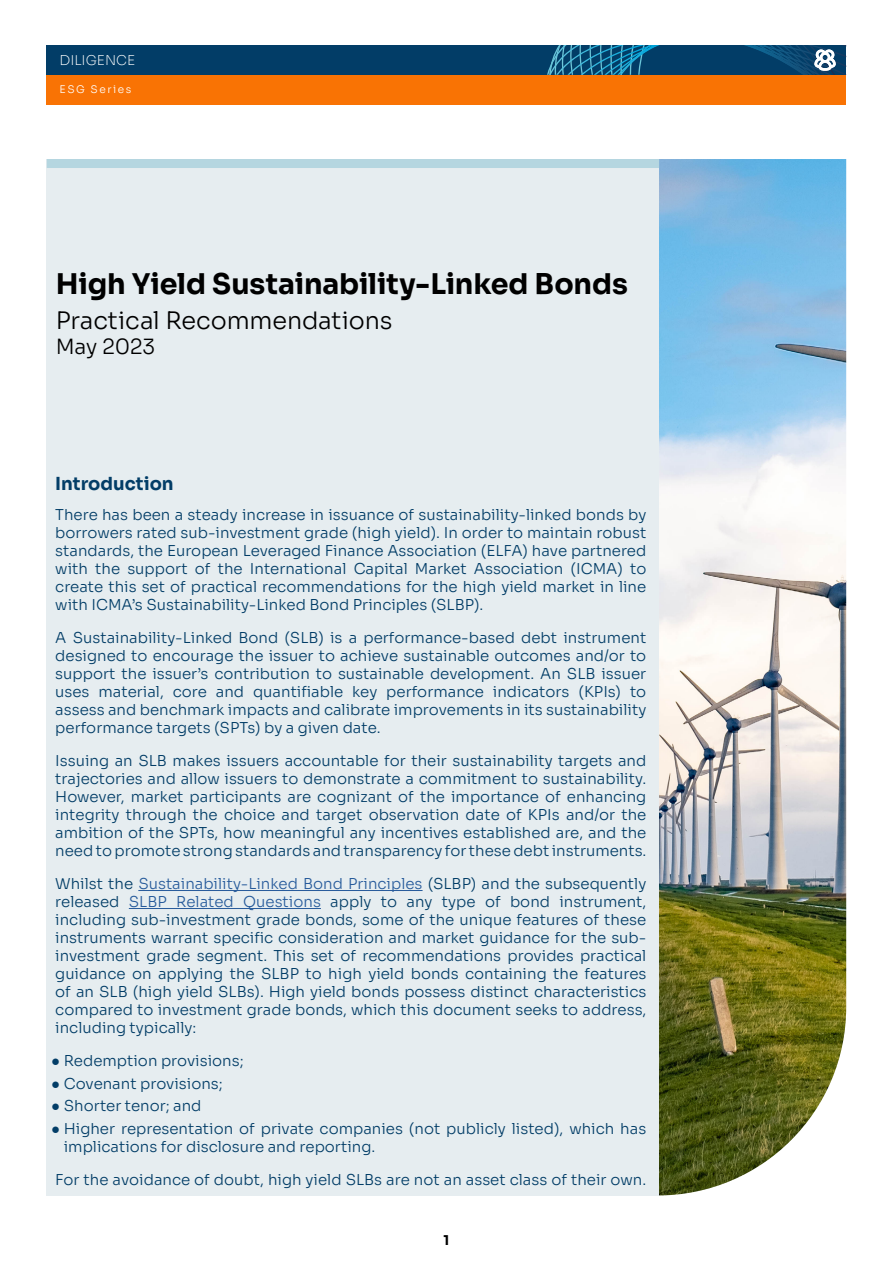
<style>
.page{position:relative;width:893px;height:1263px;background:#fff}
.page>*{position:absolute;margin:0;border:0;box-sizing:border-box;transform-origin:0 0}
.t1{font:700 28.5px "Sora";letter-spacing:-.005em;color:#000}
.t2{font:300 24px "Sora";letter-spacing:-.01em;color:#000}
.t3{font:300 21px "Sora";letter-spacing:-.015em;color:#000}
.t4{font:700 18px "Sora";color:#023d67}
.t5{font:300 15px/18px "Sora";color:#023d67;text-align:justify}
.t6{font:200 13.5px "Sora";color:#fff}
.t7{font:700 13.5px "Sora";color:#000}
.t8{font:300 10.5px "Sora";letter-spacing:.15em;color:#fff}
.s1{color:#275b9b}
.s2{font-family:"Arial Narrow";font-weight:400}
</style>
<div class="page">
<img style="left:659px;top:159px;width:187px;height:1036px">
<div style="left:47px;top:75px;width:799px;height:30px;background:#f97304"></div>
<div style="left:47px;top:45px;width:799px;height:30px;background:#023d67"></div>
<div style="left:47px;top:159px;width:612px;height:1036px;background:#e6edf0"></div>
<div style="left:47px;top:159px;width:612px;height:9px;background:#b5d6e0"></div>
<hr style="left:138px;top:890px;width:285px;height:1px;background:#275b9b">
<hr style="left:129px;top:908px;width:192px;height:1px;background:#275b9b">
<svg style="left:547px;top:45px;width:299px;height:30px"></svg>
<p class="t6" style="left:60px;top:49px;width:77px">DILIGENCE</p>
<p class="t8" style="left:60px;top:81px;width:73px">ESG Series</p>
<h1 class="t1" style="left:56px;top:261px;width:574px">High Yield Sustainability-Linked Bonds</h1>
<h2 class="t2" style="left:56px;top:301px;width:338px">Practical Recommendations</h2>
<h3 class="t3" style="left:56px;top:330px;width:101px">May 2023</h3>
<p class="t4" style="left:55px;top:469px;width:120px">Introduction</p>
<p class="t5" style="left:55px;top:504px;width:593px">There has been a steady increase in issuance of sustainability-linked bonds by borrowers rated sub-investment grade (high yield). In order to maintain robust standards, the European Leveraged Finance Association (ELFA) have partnered with the support of the International Capital Market Association (ICMA) to create this set of practical recommendations for the high yield market in line with ICMA’s Sustainability-Linked Bond Principles (SLBP).</p>
<p class="t5" style="left:55px;top:627px;width:593px">A Sustainability-Linked Bond (SLB) is a performance-based debt instrument designed to encourage the issuer to achieve sustainable outcomes and/or to support the issuer’s contribution to sustainable development. An SLB issuer uses material, core and quantifiable key performance indicators (KPIs) to assess and benchmark impacts and calibrate improvements in its sustainability performance targets (SPTs) by a given date.</p>
<p class="t5" style="left:55px;top:750px;width:593px">Issuing an SLB makes issuers accountable for their sustainability targets and trajectories and allow issuers to demonstrate a commitment to sustainability.<br>However, market participants are cognizant of the importance of enhancing integrity through the choice and target observation date of KPIs and/or the ambition of the SPTs, how meaningful any incentives established are, and the need to promote strong standards and transparency for these debt instruments.</p>
<p class="t5" style="left:55px;top:873px;width:593px">Whilst the <span class="s1">Sustainability-Linked Bond Principles</span> (SLBP) and the subsequently released <span class="s1">SLBP Related Questions</span> apply to any type of bond instrument, including sub-investment grade bonds, some of the unique features of these instruments warrant specific consideration and market guidance for the sub&shy;investment grade segment. This set of recommendations provides practical guidance on applying the SLBP to high yield bonds containing the features of an SLB (high yield SLBs). High yield bonds possess distinct characteristics compared to investment grade bonds, which this document seeks to address, including typically:</p>
<p class="t5" style="left:51px;top:1050px;width:194px"><span class="s2">●</span> Redemption provisions;</p>
<p class="t5" style="left:51px;top:1073px;width:173px"><span class="s2">●</span> Covenant provisions;</p>
<p class="t5" style="left:51px;top:1095px;width:152px"><span class="s2">●</span> Shorter tenor; and</p>
<p class="t5" style="left:64px;top:1118px;width:584px;text-indent:-13px"><span class="s2">●</span> Higher representation of private companies (not publicly listed), which has implications for disclosure and reporting.</p>
<p class="t5" style="left:55px;top:1169px;width:592px">For the avoidance of doubt, high yield SLBs are not an asset class of their own.</p>
<p class="t7" style="left:444px;top:1228px;width:7px">1</p>
</div>
